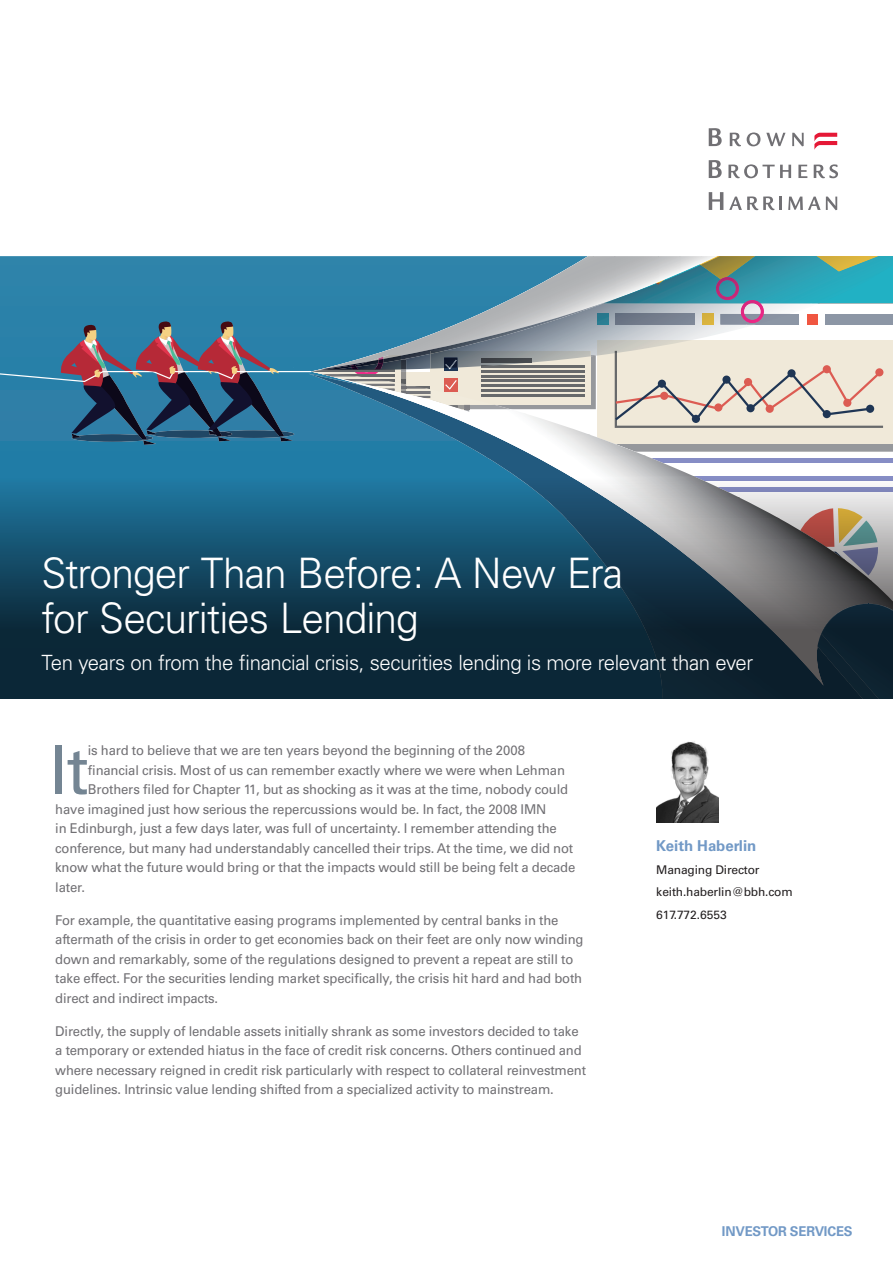
<style>
.page{position:relative;width:893px;height:1263px;background:#fff}
.page>*{position:absolute;margin:0;border:0;box-sizing:border-box;transform-origin:0 0}
.Body_Copy{font:67.5px "Univers";color:#748593}
.t1{font:300 42px/45px "Univers";letter-spacing:-.025em;color:#fff}
.t2{font:300 21px "Univers";letter-spacing:-.02em;color:#fff}
.Body_Copy_Style{font:700 15px "Univers";letter-spacing:-.005em;color:#7299c6}
.Body_Copy-2{font:13.5px/19.5px "Univers";letter-spacing:-.015em;color:#717074}
.Body_Copy-3{font:700 13.5px "Univers";letter-spacing:-.015em;color:#7299c6}
.Body_Copy_Style-2{font:12px "Univers";letter-spacing:-.015em;color:#231f20}
</style>
<div class="page">
<svg style="left:313px;top:452px;width:220px;height:7px"></svg>
<img style="left:491px;top:452px;width:152px;height:4px">
<img style="left:533px;top:455px;width:162px;height:4px">
<svg style="left:0;top:256px;width:893px;height:196px;background:#759bac"></svg>
<svg style="left:709px;top:128px;width:13px;height:18px"></svg>
<svg style="left:730px;top:133px;width:11px;height:13px"></svg>
<svg style="left:747px;top:132px;width:13px;height:14px"></svg>
<svg style="left:766px;top:133px;width:19px;height:13px"></svg>
<svg style="left:792px;top:133px;width:12px;height:13px"></svg>
<svg style="left:709px;top:160px;width:13px;height:18px"></svg>
<svg style="left:728px;top:164px;width:63px;height:14px"></svg>
<svg style="left:798px;top:165px;width:9px;height:13px"></svg>
<svg style="left:814px;top:164px;width:24px;height:14px"></svg>
<svg style="left:709px;top:192px;width:14px;height:18px"></svg>
<svg style="left:729px;top:196px;width:53px;height:14px"></svg>
<svg style="left:788px;top:197px;width:49px;height:13px"></svg>
<svg style="left:814px;top:133px;width:23px;height:17px"></svg>
<img style="left:656px;top:741px;width:62px;height:81px">
<svg style="left:0;top:459px;width:893px;height:240px;background:#2c5266"></svg>
<p class="t1" style="left:41px;top:551px;width:583px">Stronger Than Before: A New Era for Securities Lending</p>
<p class="t2" style="left:41px;top:649px;width:713px">Ten years on from the financial crisis, securities lending is more relevant than ever</p>
<p class="Body_Copy" style="left:50px;top:730px;width:41px">It</p>
<p class="Body_Copy-2" style="left:88px;top:740px;width:439px">is hard to believe that we are ten years beyond the beginning of the 2008</p>
<p class="Body_Copy-2" style="left:88px;top:760px;width:479px">financial crisis. Most of us can remember exactly where we were when Lehman</p>
<p class="Body_Copy-2" style="left:88px;top:779px;width:482px">Brothers filed for Chapter 11, but as shocking as it was at the time, nobody could</p>
<p class="Body_Copy-2" style="left:55px;top:799px;width:493px">have imagined just how serious the repercussions would be. In fact, the 2008 IMN</p>
<p class="Body_Copy-2" style="left:55px;top:818px;width:503px">in Edinburgh, just a few days later, was full of uncertainty. I remember attending the</p>
<p class="Body_Copy-2" style="left:55px;top:838px;width:520px">conference, but many had understandably cancelled their trips. At the time, we did not</p>
<p class="Body_Copy-2" style="left:55px;top:857px;width:522px">know what the future would bring or that the impacts would still be being felt a decade</p>
<p class="Body_Copy-2" style="left:55px;top:877px;width:31px">later.</p>
<p class="Body_Copy-2" style="left:55px;top:910px;width:530px">For example, the quantitative easing programs implemented by central banks in the aftermath of the crisis in order to get economies back on their feet are only now winding down and remarkably, some of the regulations designed to prevent a repeat are still to take effect. For the securities lending market specifically, the crisis hit hard and had both direct and indirect impacts.</p>
<p class="Body_Copy-2" style="left:55px;top:1021px;width:532px">Directly, the supply of lendable assets initially shrank as some investors decided to take a temporary or extended hiatus in the face of credit risk concerns. Others continued and where necessary reigned in credit risk particularly with respect to collateral reinvestment guidelines. Intrinsic value lending shifted from a specialized activity to mainstream.</p>
<p class="Body_Copy_Style" style="left:656px;top:837px;width:102px">Keith Haberlin</p>
<p class="Body_Copy_Style-2" style="left:656px;top:862px;width:105px">Managing Director</p>
<p class="Body_Copy_Style-2" style="left:656px;top:885px;width:138px">keith.haberlin@bbh.com</p>
<p class="Body_Copy_Style-2" style="left:656px;top:907px;width:72px">617.772.6553</p>
<p class="Body_Copy-3" style="left:722px;top:1223px;width:132px">INVESTOR SERVICES</p>
</div>
